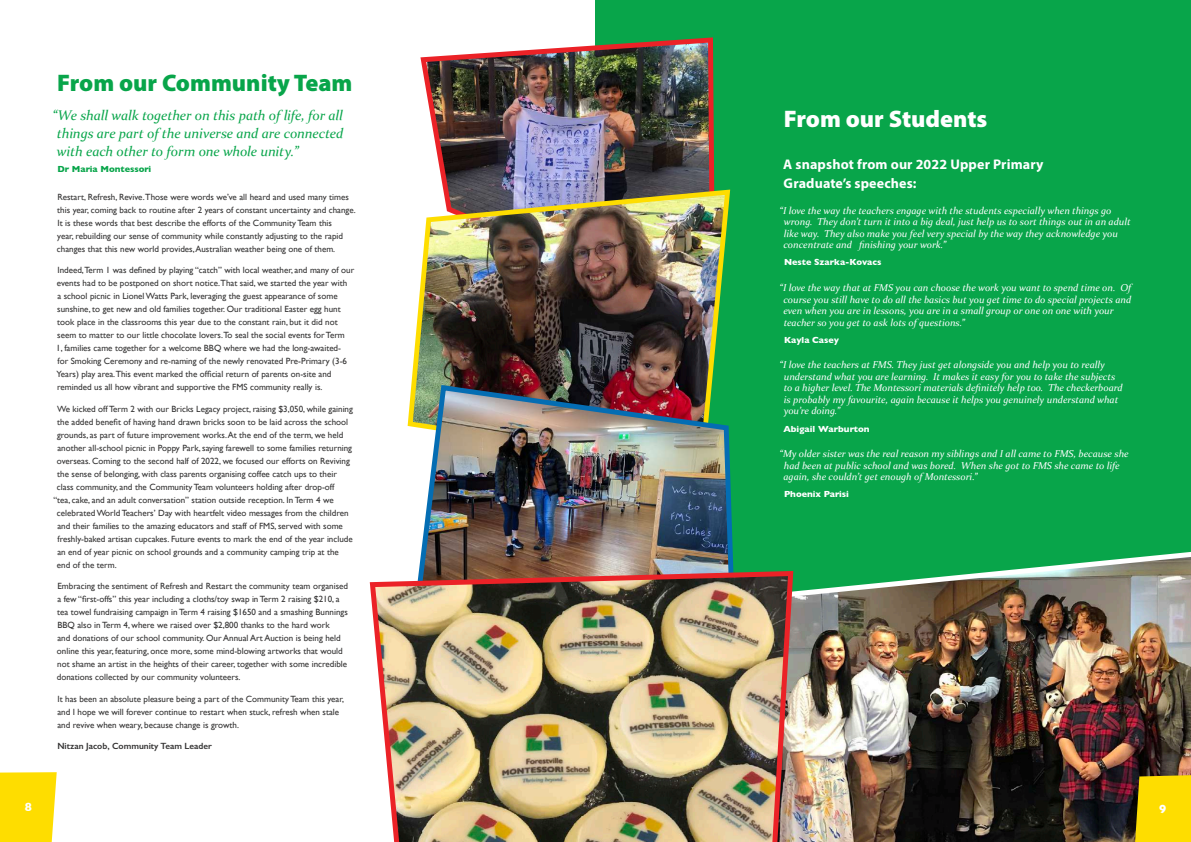
<style>
.page{position:relative;width:1191px;height:842px;background:#fff}
.page>*{position:absolute;margin:0;border:0;box-sizing:border-box;transform-origin:0 0}
.t1{font:900 24px "Myriad Pro";color:#08a54a}
.t2{font:900 24px "Myriad Pro";color:#fff}
.t3{font:italic 14px/18px "Constantia";letter-spacing:-.01em;color:#08a54a;text-align:justify}
.t4{font:700 14px/19px "Myriad Pro";letter-spacing:.01em;color:#fff}
.t5{font:700 12px "Gill Sans";color:#fff}
.t6{font:italic 10px/11.5px "Constantia";color:#fff}
.t7{font:9px/13px "Gill Sans";color:#343333}
.t8{font:700 9px "Gill Sans";color:#fff}
.t9{font:600 9px "Gill Sans";color:#343333}
.t10{font:700 9px "Gill Sans";color:#08a54a}
</style>
<div class="page">
<svg style="left:0;top:772px;width:57px;height:70px;background:#fede0d"></svg>
<div style="left:595px;top:0;width:596px;height:842px;background:#08a54a"></div>
<img style="left:796px;top:552px;width:395px;height:290px">
<div style="left:1135px;top:775px;width:56px;height:67px;background:#fedd00"></div>
<img style="left:420px;top:37px;width:295px;height:150px">
<img style="left:407px;top:187px;width:324px;height:240px">
<img style="left:413px;top:382px;width:321px;height:186px">
<img style="left:369px;top:568px;width:427px;height:274px">
<h3 class="t5" style="left:25px;top:798px;width:9px">8</h3>
<h1 class="t1" style="left:57px;top:66px;width:297px">From our Community Team</h1>
<h2 class="t3" style="left:57px;top:105px;width:288px;text-indent:-4px">“We shall walk together on this path of life, for all things are part of the universe and are connected with each other to form one whole unity.”</h2>
<p class="t10" style="left:57px;top:162px;width:95px">Dr Maria Montessori</p>
<p class="t7" style="left:57px;top:190px;width:300px">Restart, Refresh, Revive.Those were words we’ve all heard and used many times this year, coming back to routine after 2 years of constant uncertainty and change.<br>It is these words that best describe the efforts of the Community Team this<br>year, rebuilding our sense of community while constantly adjusting to the rapid changes that this new world provides, Australian weather being one of them.</p>
<p class="t7" style="left:56px;top:263px;width:299px">Indeed,Term 1 was defined by playing “catch” with local weather, and many of our events had to be postponed on short notice.That said, we started the year with<br>a school picnic in LionelWatts Park, leveraging the guest appearance of some sunshine, to get new and old families together. Our traditional Easter egg hunt took place in the classrooms this year due to the constant rain, but it did not seem to matter to our little chocolate lovers.To seal the social events for Term<br>1, families came together for a welcome BBQ where we had the long-awaited-<br>for Smoking Ceremony and re-naming of the newly renovated Pre-Primary (3-6<br>Years) play area.This event marked the official return of parents on-site and reminded us all how vibrant and supportive the FMS community really is.</p>
<p class="t7" style="left:57px;top:402px;width:297px">We kicked off Term 2 with our Bricks Legacy project, raising $3,050, while gaining</p>
<p class="t7" style="left:57px;top:415px;width:292px">the added benefit of having hand drawn bricks soon to be laid across the school</p>
<p class="t7" style="left:57px;top:428px;width:288px">grounds, as part of future improvement works. At the end of the term, we held</p>
<p class="t7" style="left:57px;top:441px;width:296px">another all-school picnic in Poppy Park, saying farewell to some families returning</p>
<p class="t7" style="left:57px;top:454px;width:294px">overseas. Coming to the second half of 2022, we focused our efforts on Reviving</p>
<p class="t7" style="left:57px;top:467px;width:281px">the sense of belonging, with class parents organising coffee catch ups to their</p>
<p class="t7" style="left:57px;top:480px;width:279px">class community, and the Community Team volunteers holding after drop-off</p>
<p class="t7" style="left:53px;top:493px;width:282px">“tea, cake, and an adult conversation” station outside reception. In Term 4 we</p>
<p class="t7" style="left:57px;top:506px;width:293px">celebrated World Teachers’ Day with heartfelt video messages from the children</p>
<p class="t7" style="left:57px;top:519px;width:287px">and their families to the amazing educators and staff of FMS, served with some</p>
<p class="t7" style="left:58px;top:532px;width:297px">freshly-baked artisan cupcakes. Future events to mark the end of the year include</p>
<p class="t7" style="left:57px;top:545px;width:283px">an end of year picnic on school grounds and a community camping trip at the</p>
<p class="t7" style="left:57px;top:558px;width:61px">end of the term.</p>
<p class="t7" style="left:57px;top:579px;width:293px">Embracing the sentiment of Refresh and Restart the community team organised a few “first-offs” this year including a cloths/toy swap in Term 2 raising $210, a tea towel fundraising campaign in Term 4 raising $1650 and a smashing Bunnings BBQ also in Term 4, where we raised over $2,800 thanks to the hard work<br>and donations of our school community. Our Annual Art Auction is being held online this year, featuring, once more, some mind-blowing artworks that would not shame an artist in the heights of their career, together with some incredible donations collected by our community volunteers.</p>
<p class="t7" style="left:57px;top:692px;width:288px">It has been an absolute pleasure being a part of the Community Team this year, and I hope we will forever continue to restart when stuck, refresh when stale and revive when weary, because change is growth.</p>
<p class="t9" style="left:57px;top:741px;width:156px">Nitzan Jacob, Community Team Leader</p>
<h1 class="t2" style="left:784px;top:103px;width:205px">From our Students</h1>
<h2 class="t4" style="left:783px;top:154px;width:262px">A snapshot from our 2022 Upper Primary<br>Graduate’s speeches:</h2>
<p class="t6" style="left:783px;top:204px;width:349px;text-indent:-4px">“I love the way the teachers engage with the students especially when things go wrong. They don’t turn it into a big deal, just help us to sort things out in an adult like way. They also make you feel very special by the way they acknowledge you concentrate and finishing your work.”</p>
<p class="t8" style="left:784px;top:255px;width:99px">Neste Szarka-Kovacs</p>
<p class="t6" style="left:783px;top:281px;width:349px;text-indent:-4px">“I love the way that at FMS you can choose the work you want to spend time on. Of course you still have to do all the basics but you get time to do special projects and even when you are in lessons, you are in a small group or one on one with your teacher so you get to ask lots of questions.”</p>
<p class="t8" style="left:784px;top:333px;width:56px">Kayla Casey</p>
<p class="t6" style="left:783px;top:359px;width:340px;text-indent:-4px">“I love the teachers at FMS. They just get alongside you and help you to really understand what you are learning. It makes it easy for you to take the subjects to a higher level. The Montessori materials definitely help too. The checkerboard is probably my favourite, again because it helps you genuinely understand what you’re doing.”</p>
<p class="t8" style="left:783px;top:421px;width:88px">Abigail Warburton</p>
<p class="t6" style="left:783px;top:448px;width:347px;text-indent:-4px">“My older sister was the real reason my siblings and I all came to FMS, because she had been at public school and was bored. When she got to FMS she came to life again, she couldn’t get enough of Montessori.”</p>
<p class="t8" style="left:784px;top:487px;width:67px">Phoenix Parisi</p>
<h3 class="t5" style="left:1159px;top:800px;width:9px">9</h3>
</div>
